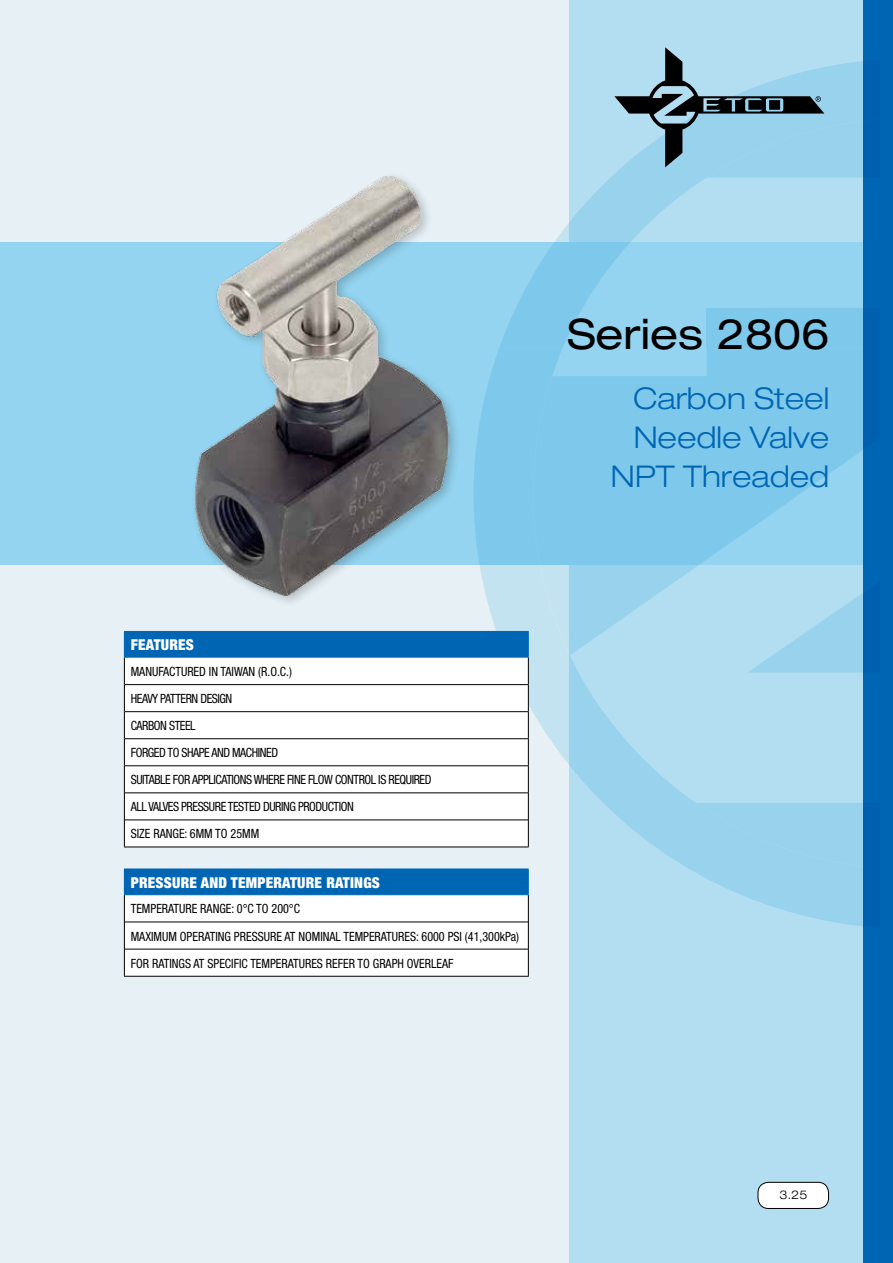
<style>
.page{position:relative;width:893px;height:1263px;background:#fff}
.page>*{position:absolute;margin:0;border:0;box-sizing:border-box;transform-origin:0 0}
.t1{font:expanded 42px "Helvetica Neue";color:#000}
.t2{font:300 expanded 30px/39px "Helvetica Neue";color:#0066b3;text-align:right}
.t3{font:900 condensed 15px "Helvetica Neue";letter-spacing:.015em;color:#fff}
.t4{font:condensed 12.75px/27px "Helvetica Neue";letter-spacing:-.02em;color:#000;scale:.95 1}
.t5{font:condensed 12.75px/27.2px "Helvetica Neue";color:#000;scale:.95 1}
.t6{font:300 expanded 12px "Helvetica Neue";color:#000}
</style>
<div class="page">
<div style="left:0;top:0;width:877px;height:1263px;background:#e6f0f5"></div>
<div style="left:570px;top:0;width:323px;height:1263px;background:#b3def2"></div>
<div style="left:0;top:242px;width:881px;height:322px;background:#94d4f0"></div>
<div style="left:863px;top:0;width:30px;height:1263px;background:#0066b3"></div>
<svg style="left:500px;top:84px;width:247px;height:263px"></svg>
<svg style="left:498px;top:672px;width:266px;height:232px"></svg>
<svg style="left:598px;top:347px;width:149px;height:289px;fill:#7ec9eb"></svg>
<svg style="left:614px;top:47px;width:249px;height:131px"></svg>
<svg style="left:696px;top:803px;width:167px;height:123px"></svg>
<svg style="left:747px;top:308px;width:116px;height:364px"></svg>
<div style="left:124px;top:631px;width:404px;height:26px;background:#0066b3"></div>
<div style="left:125px;top:658px;width:348px;height:188px;background:#fff"></div>
<hr style="left:125px;top:684px;width:403px;height:1px;background:#000">
<hr style="left:125px;top:711px;width:403px;height:1px;background:#000">
<hr style="left:125px;top:738px;width:403px;height:1px;background:#000">
<hr style="left:125px;top:765px;width:403px;height:1px;background:#000">
<hr style="left:125px;top:792px;width:403px;height:1px;background:#000">
<hr style="left:125px;top:820px;width:403px;height:1px;background:#000">
<hr style="left:124px;top:657px;width:405px;height:1px;background:#0066b3">
<svg style="left:124px;top:657px;width:1px;height:189px"></svg>
<svg style="left:473px;top:347px;width:125px;height:499px"></svg>
<hr style="left:124px;top:846px;width:405px;height:1px;background:#000">
<hr style="left:124px;top:868px;width:405px;height:1px;background:#0066b3">
<hr style="left:124px;top:976px;width:405px;height:1px;background:#000">
<svg style="left:124px;top:869px;width:405px;height:107px;background:#b9d2e4"></svg>
<div style="left:190px;top:172px;width:272px;height:436px;background:#000;opacity:.2"></div>
<img style="left:194px;top:175px;width:256px;height:421px">
<div style="left:758px;top:1182px;width:70px;height:26px;background:#fff;border-radius:10px"></div>
<div style="left:758px;top:1182px;width:71px;height:27px;border:1px solid #000;border-radius:10px"></div>
<h1 class="t1" style="left:568px;top:309px;width:263px">Series 2806</h1>
<h2 class="t2" style="left:611px;top:379px;width:220px">Carbon Steel<br>Needle Valve<br>NPT Threaded</h2>
<p class="t3" style="left:131px;top:636px;width:65px">FEATURES</p>
<p class="t4" style="left:131px;top:658px;width:318px">MANUFACTURED IN TAIWAN (R.O.C.)<br>HEAVY PATTERN DESIGN<br>CARBON STEEL<br>FORGED TO SHAPE AND MACHINED<br>SUITABLE FOR APPLICATIONS WHERE FINE FLOW CONTROL IS REQUIRED<br>ALL VALVES PRESSURE TESTED DURING PRODUCTION<br>SIZE RANGE: 6MM TO 25MM</p>
<p class="t3" style="left:131px;top:873px;width:251px">PRESSURE AND TEMPERATURE RATINGS</p>
<p class="t5" style="left:131px;top:895px;width:410px">TEMPERATURE RANGE: 0°C TO 200°C<br>MAXIMUM OPERATING PRESSURE AT NOMINAL TEMPERATURES: 6000 PSI (41,300kPa)<br>FOR RATINGS AT SPECIFIC TEMPERATURES REFER TO GRAPH OVERLEAF</p>
<p class="t6" style="left:780px;top:1188px;width:29px">3.25</p>
</div>
